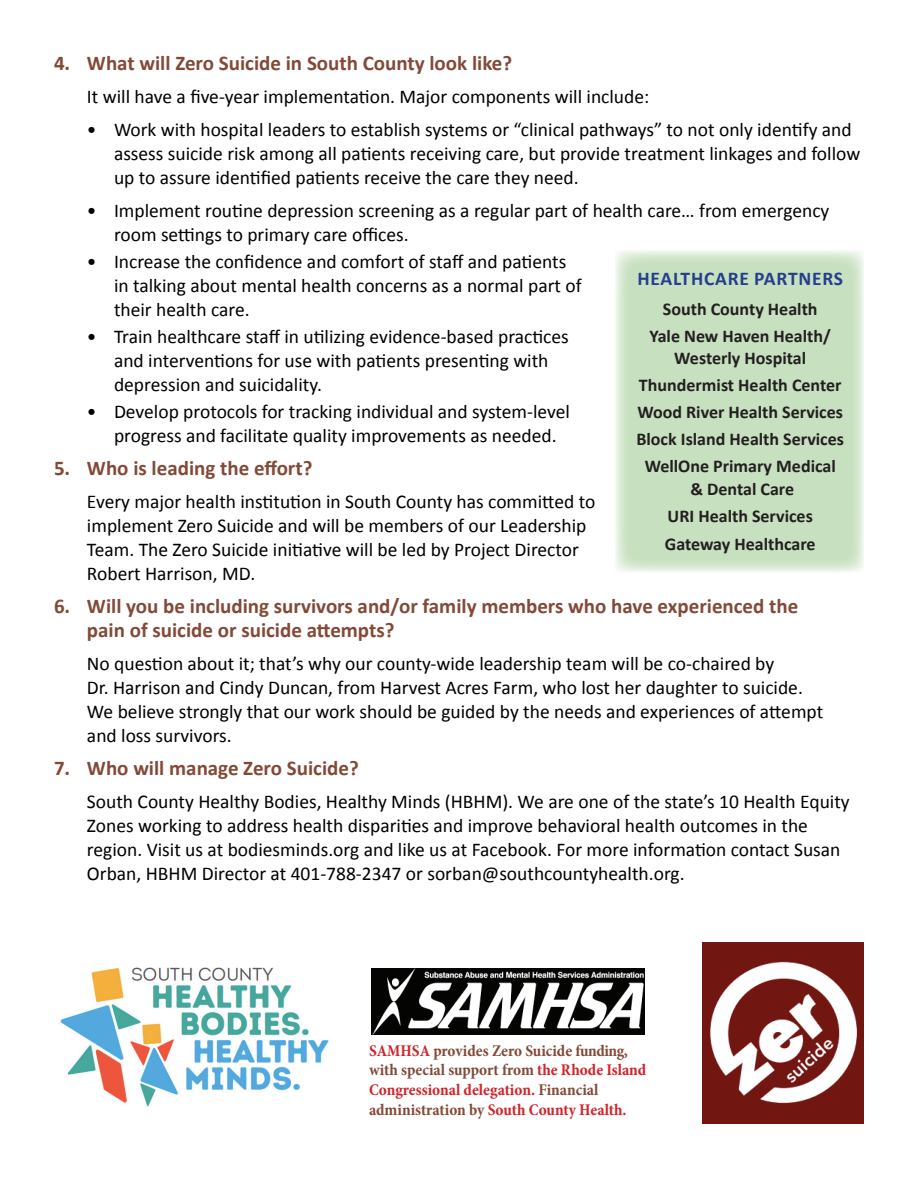
<style>
.page{position:relative;width:918px;height:1188px;background:#fff}
.page>*{position:absolute;margin:0;border:0;box-sizing:border-box;transform-origin:0 0}
.t1{font:700 21px/24px "Calibri";color:#834937}
.t2{font:19.5px/24px "Calibri";color:#000}
.t3{font:700 19.5px "Calibri";letter-spacing:.04em;color:#253f8e}
.t4{font:700 18px/27px "Calibri";color:#231f20;text-align:center}
.t5{font:700 condensed 16.5px/19.8px "Minion Pro";color:#834937}
.s1{color:#d1232a}
</style>
<div class="page">
<img style="left:60px;top:967px;width:269px;height:140px">
<img style="left:703px;top:942px;width:161px;height:181px">
<img style="left:372px;top:968px;width:273px;height:66px">
<div style="left:615px;top:250px;width:249px;height:322px;background:#c7e0bf"></div>
<p class="t1" style="left:54px;top:50px;width:460px">4. What will Zero Suicide in South County look like?</p>
<p class="t2" style="left:87px;top:83px;width:564px">It will have a five-year implementation. Major components will include:</p>
<p class="t2" style="left:114px;top:116px;width:748px;text-indent:-27px">• Work with hospital leaders to establish systems or “clinical pathways” to not only identify and assess suicide risk among all patients receiving care, but provide treatment linkages and follow up to assure identified patients receive the care they need.</p>
<p class="t2" style="left:114px;top:197px;width:717px;text-indent:-27px">• Implement routine depression screening as a regular part of health care… from emergency room settings to primary care offices.</p>
<p class="t2" style="left:114px;top:248px;width:469px;text-indent:-27px">• Increase the confidence and comfort of staff and patients in talking about mental health concerns as a normal part of their health care.</p>
<p class="t2" style="left:114px;top:323px;width:456px;text-indent:-27px">• Train healthcare staff in utilizing evidence-based practices and interventions for use with patients presenting with depression and suicidality.</p>
<p class="t2" style="left:114px;top:398px;width:458px;text-indent:-27px">• Develop protocols for tracking individual and system-level progress and facilitate quality improvements as needed.</p>
<p class="t1" style="left:54px;top:455px;width:260px">5. Who is leading the effort?</p>
<p class="t2" style="left:87px;top:488px;width:510px">Every major health institution in South County has committed to implement Zero Suicide and will be members of our Leadership Team. The Zero Suicide initiative will be led by Project Director Robert Harrison, MD.</p>
<p class="t1" style="left:87px;top:593px;width:713px;text-indent:-33px">6. Will you be including survivors and/or family members who have experienced the pain of suicide or suicide attempts?</p>
<p class="t2" style="left:87px;top:650px;width:738px">No question about it; that’s why our county-wide leadership team will be co-chaired by<br>Dr. Harrison and Cindy Duncan, from Harvest Acres Farm, who lost her daughter to suicide.<br>We believe strongly that our work should be guided by the needs and experiences of attempt and loss survivors.</p>
<p class="t1" style="left:54px;top:755px;width:306px">7. Who will manage Zero Suicide?</p>
<p class="t2" style="left:87px;top:788px;width:764px">South County Healthy Bodies, Healthy Minds (HBHM). We are one of the state’s 10 Health Equity Zones working to address health disparities and improve behavioral health outcomes in the region. Visit us at bodiesminds.org and like us at Facebook. For more information contact Susan Orban, HBHM Director at 401-788-2347 or sorban@southcountyhealth.org.</p>
<p class="t3" style="left:637px;top:266px;width:206px">Healthcare Partners</p>
<p class="t4" style="left:650px;top:294px;width:183px">South County Health<br>Yale New Haven Health/</p>
<p class="t4" style="left:636px;top:344px;width:209px">Westerly Hospital<br>Thundermist Health Center<br>Wood River Health Services<br>Block Island Health Services<br>WellOne Primary Medical</p>
<p class="t4" style="left:665px;top:474px;width:152px;line-height:27.8px">&amp; Dental Care<br>URI Health Services<br>Gateway Healthcare</p>
<p class="t5" style="left:369px;top:1040px;width:279px"><span class="s1">SAMHSA</span> provides Zero Suicide funding, with special support from <span class="s1">the Rhode Island Congressional delegation.</span> Financial administration by <span class="s1">South County Health.</span></p>
</div>
